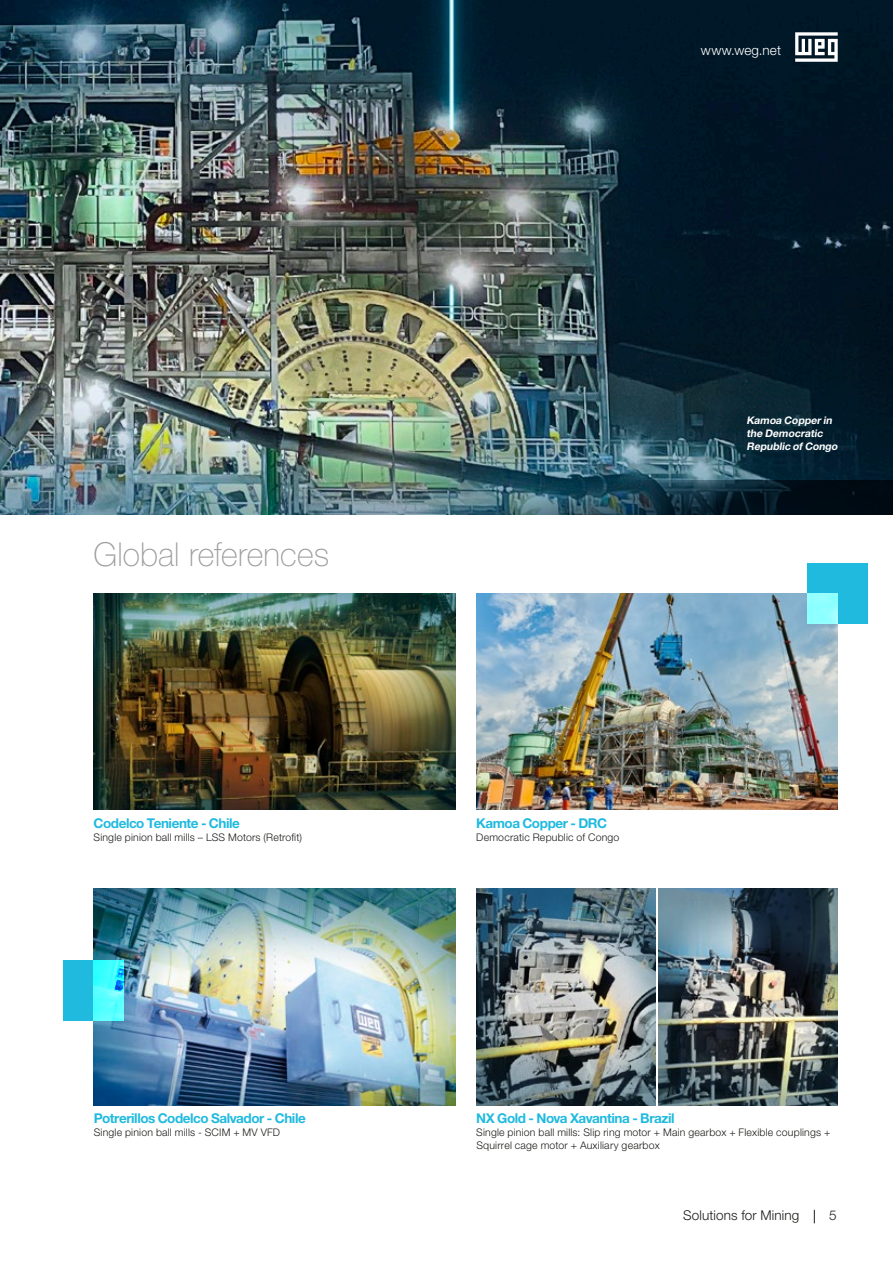
<style>
.page{position:relative;width:893px;height:1263px;background:#fff}
.page>*{position:absolute;margin:0;border:0;box-sizing:border-box;transform-origin:0 0}
.t1{font:100 33px "Helvetica Neue LT Pro";letter-spacing:.005em;color:#9d9d9d}
.t2{font:700 13.5px "Helvetica Neue LT Pro";letter-spacing:-.035em;color:#20badf}
.t3{font:300 13.5px "Helvetica Neue LT Pro";letter-spacing:.01em;color:#1d1d1b}
.t4{font:300 13.5px "Helvetica Neue LT Pro";letter-spacing:.015em;color:#fff}
.t5{font:300 10.5px/12.8px "Helvetica Neue LT Pro";letter-spacing:.02em;color:#1d1d1b}
.t6{font:italic 700 10.5px/12.8px "Helvetica Neue LT Pro";color:#fff}
</style>
<div class="page">
<img style="left:94px;top:889px;width:361px;height:216px">
<img style="left:476px;top:889px;width:179px;height:216px">
<img style="left:658px;top:889px;width:180px;height:216px">
<img style="left:94px;top:593px;width:361px;height:217px">
<img style="left:476px;top:593px;width:362px;height:217px">
<svg style="left:807px;top:563px;width:61px;height:61px;background:#3dcbe7"></svg>
<svg style="left:63px;top:960px;width:61px;height:61px;background:#33d9ef"></svg>
<img style="left:0;top:0;width:893px;height:514px">
<svg style="left:795px;top:32px;width:43px;height:30px"></svg>
<svg style="left:814px;top:1210px;width:1px;height:13px"></svg>
<h1 class="t1" style="left:94px;top:534px;width:237px">Global references</h1>
<p class="t2" style="left:94px;top:814px;width:148px">Codelco Teniente - Chile</p>
<p class="t5" style="left:94px;top:830px;width:210px">Single pinion ball mills – LSS Motors (Retrofit)</p>
<p class="t2" style="left:94px;top:1110px;width:214px">Potrerillos Codelco Salvador - Chile</p>
<p class="t5" style="left:94px;top:1126px;width:188px">Single pinion ball mills - SCIM + MV VFD</p>
<p class="t4" style="left:701px;top:42px;width:82px">www.weg.net</p>
<p class="t6" style="left:746px;top:414px;width:95px">Kamoa Copperin the Democratic<br>Republic ofCongo</p>
<p class="t2" style="left:476px;top:814px;width:132px">Kamoa Copper - DRC</p>
<p class="t5" style="left:476px;top:830px;width:145px">Democratic Republic of Congo</p>
<p class="t2" style="left:476px;top:1110px;width:200px">NX Gold - Nova Xavantina - Brazil</p>
<p class="t5" style="left:476px;top:1126px;width:356px">Single pinion ball mills: Slip ring motor + Main gearbox + Flexible couplings +<br>Squirrel cage motor + Auxiliary gearbox</p>
<p class="t3" style="left:683px;top:1207px;width:118px">Solutions for Mining</p>
<p class="t3" style="left:829px;top:1207px;width:9px">5</p>
</div>
